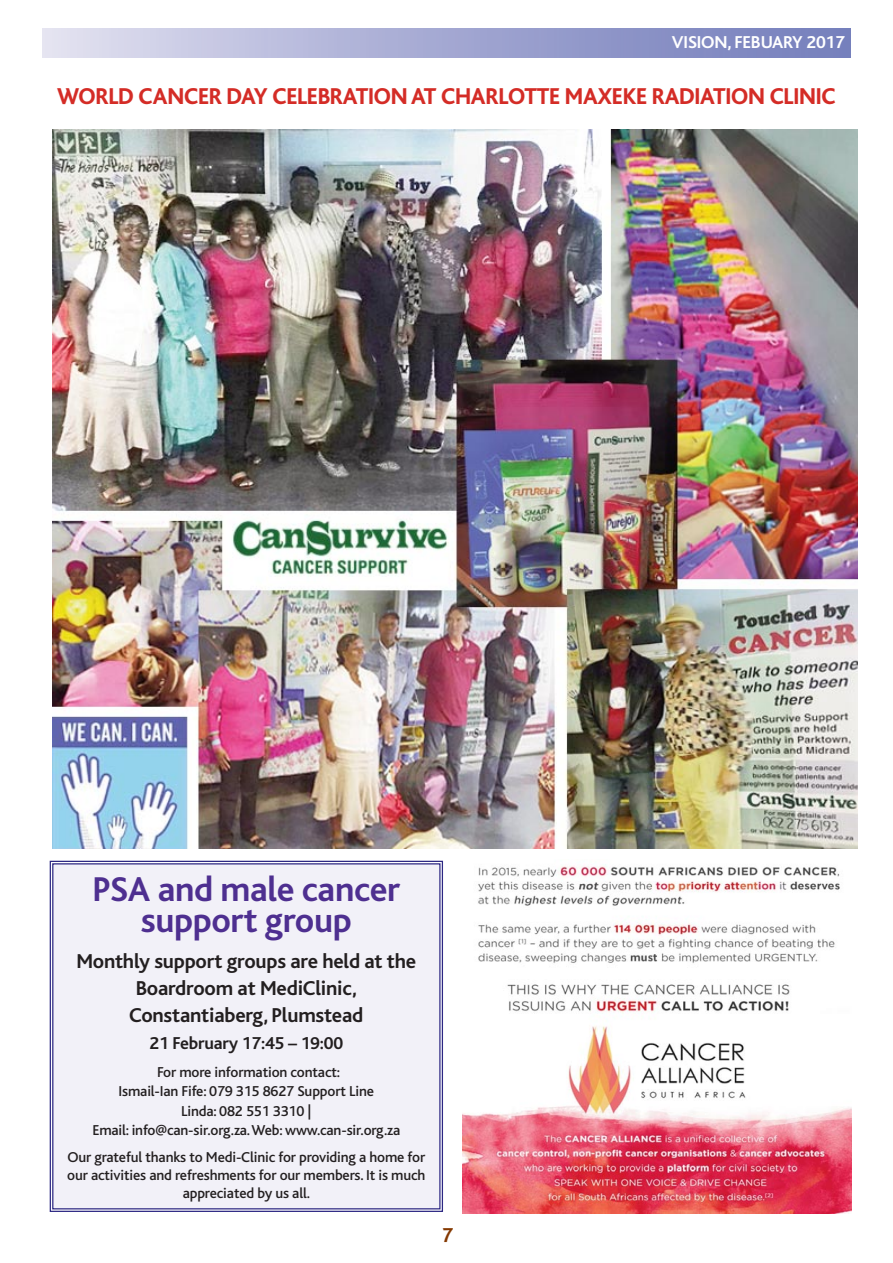
<style>
.page{position:relative;width:893px;height:1263px;background:#fff}
.page>*{position:absolute;margin:0;border:0;box-sizing:border-box;transform-origin:0 0}
.t1{font:700 36px/31.5px "Bliss";letter-spacing:-.01em;color:#4e2f90;text-align:center}
.t2{font:800 24px "Bliss";letter-spacing:-.01em;color:#d42c26;scale:.96 1}
.t3{font:700 21px/27px "Bliss";letter-spacing:-.01em;color:#231f20;text-align:center}
.t4{font:700 21px "Bliss";color:#843800}
.t5{font:700 18px "Bliss";letter-spacing:-.01em;color:#231f20}
.t6{font:700 18px "Bliss";letter-spacing:-.01em;color:#fff}
.t7{font:500 15px/19.5px "Bliss";letter-spacing:-.01em;color:#231f20;text-align:center}
</style>
<div class="page">
<div style="left:49px;top:860px;width:394px;height:352px;background:#f2f1f8"></div>
<img style="left:53px;top:130px;width:805px;height:719px">
<img style="left:463px;top:864px;width:388px;height:349px">
<p class="t6" style="left:672px;top:36px;width:174px">VISION, FEBUARY 2017</p>
<h2 class="t2" style="left:57px;top:87px;width:812px">WORLD CANCER DAY CELEBRATION AT CHARLOTTE MAXEKE RADIATION CLINIC</h2>
<h1 class="t1" style="left:92px;top:877px;width:309px">PSA and male cancer support group</h1>
<h3 class="t3" style="left:76px;top:949px;width:341px">Monthly support groups are held at the<br>Boardroom at MediClinic,<br>Constantiaberg, Plumstead</h3>
<p class="t5" style="left:150px;top:1036px;width:195px">21 February 17:45 – 19:00</p>
<p class="t7" style="left:92px;top:1063px;width:309px">For more information contact:<br>Ismail-Ian Fife: 079 315 8627 Support Line<br>Linda: 082 551 3310 |<br>Email: info@can-sir.org.za. Web: www.can-sir.org.za</p>
<p class="t7" style="left:67px;top:1149px;width:360px;line-height:18px">Our grateful thanks to Medi-Clinic for providing a home for our activities and refreshments for our members. It is much appreciated by us all.</p>
<h3 class="t4" style="left:442px;top:1227px;width:13px">7</h3>
</div>
